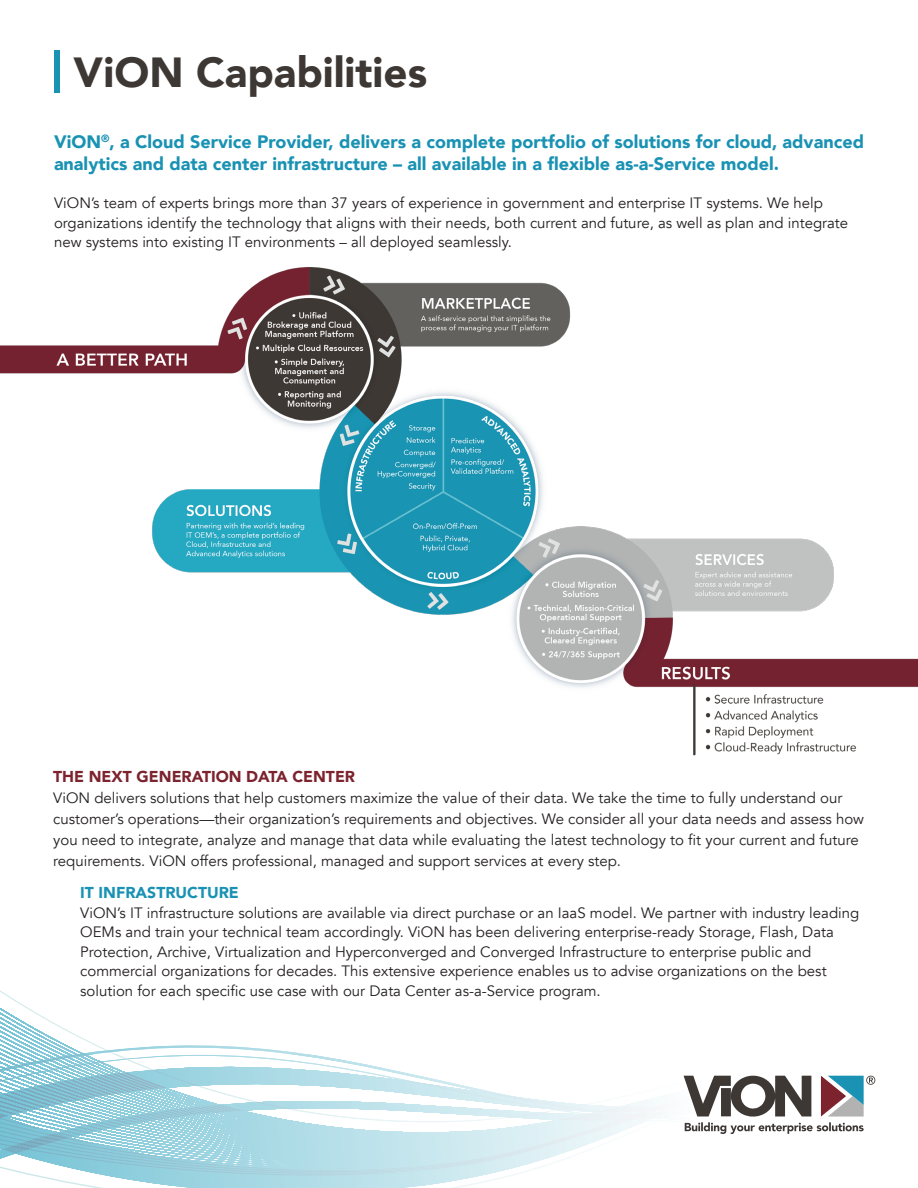
<style>
.page{position:relative;width:918px;height:1188px;background:#fff}
.page>*{position:absolute;margin:0;border:0;box-sizing:border-box;transform-origin:0 0}
.t1{font:900 42px "Avenir";color:#3e3835}
.t2{font:900 18px/21.6px "Avenir";color:#1992b3}
.t3{font:900 15.75px "Avenir";color:#7c232e}
.t4{font:900 15.75px "Avenir";color:#1992b3}
.t5{font:15px/19.5px "Avenir";color:#231f20}
</style>
<div class="page">
<svg style="left:0;top:990px;width:312px;height:65px"></svg>
<svg style="left:0;top:1055px;width:757px;height:133px"></svg>
<div style="left:54px;top:51px;width:6px;height:42px;background:#1992b3"></div>
<svg style="left:684px;top:1076px;width:191px;height:58px"></svg>
<img style="left:0;top:267px;width:918px;height:489px">
<p class="t1" style="left:74px;top:36px;width:355px">ViON Capabilities</p>
<p class="t2" style="left:54px;top:131px;width:812px">ViON<sup>®</sup>, a Cloud Service Provider, delivers a complete portfolio of solutions for cloud, advanced analytics and data center infrastructure – all available in a flexible as-a-Service model.</p>
<p class="t5" style="left:54px;top:194px;width:796px">ViON’s team of experts brings more than 37 years of experience in government and enterprise IT systems. We help organizations identify the technology that aligns with their needs, both current and future, as well as plan and integrate new systems into existing IT environments – all deployed seamlessly.</p>
<p class="t3" style="left:53px;top:763px;width:303px">THE NEXT GENERATION DATA CENTER</p>
<p class="t5" style="left:53px;top:788px;width:812px;line-height:21px">ViON delivers solutions that help customers maximize the value of their data. We take the time to fully understand our customer’s operations—their organization’s requirements and objectives. We consider all your data needs and assess how you need to integrate, analyze and manage that data while evaluating the latest technology to fit your current and future requirements. ViON offers professional, managed and support services at every step.</p>
<p class="t4" style="left:80px;top:879px;width:160px">IT INFRASTRUCTURE</p>
<p class="t5" style="left:80px;top:903px;width:781px">ViON’s IT infrastructure solutions are available via direct purchase or an IaaS model. We partner with industry leading OEMs and train your technical team accordingly. ViON has been delivering enterprise-ready Storage, Flash, Data Protection, Archive, Virtualization and Hyperconverged and Converged Infrastructure to enterprise public and commercial organizations for decades. This extensive experience enables us to advise organizations on the best solution for each specific use case with our Data Center as-a-Service program.</p>
</div>
